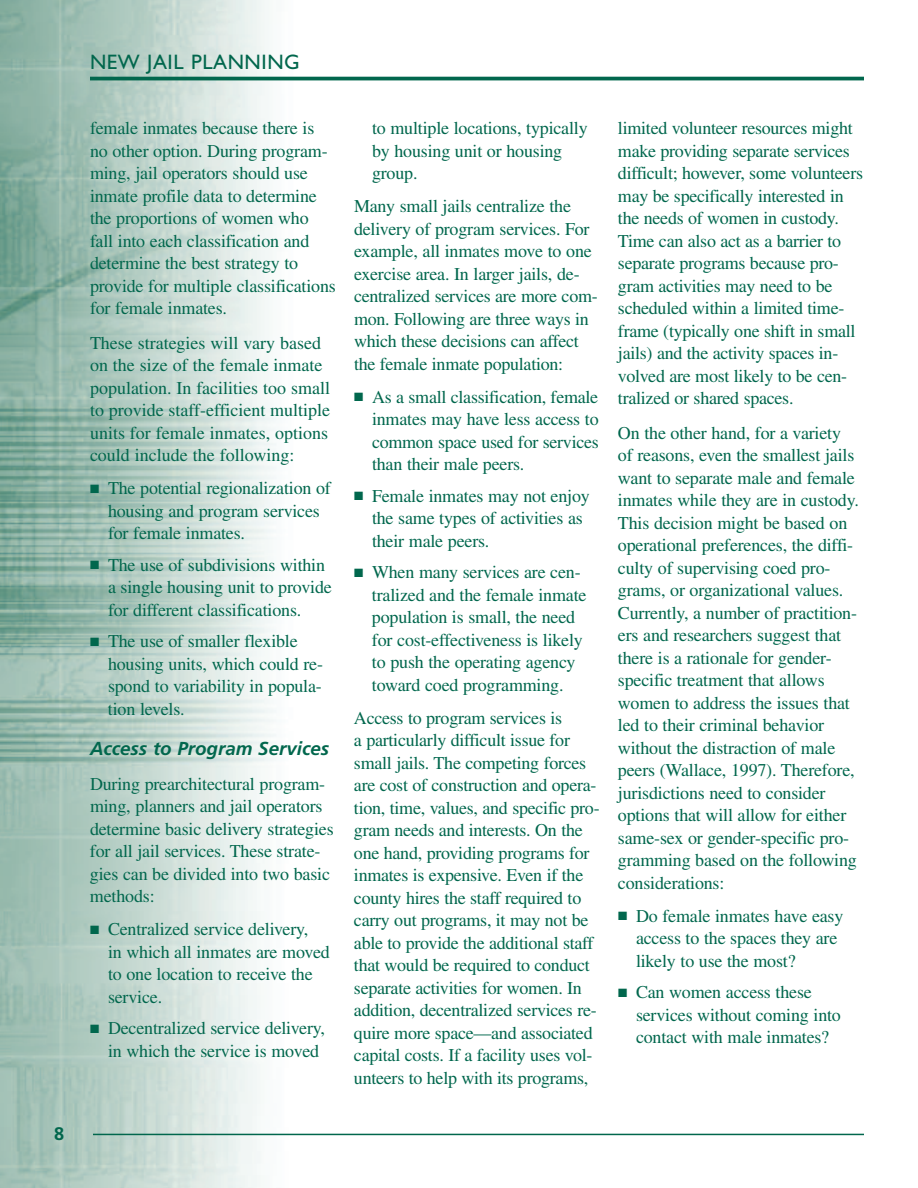
<style>
.page{position:relative;width:918px;height:1188px;background:#fff}
.page>*{position:absolute;margin:0;border:0;box-sizing:border-box;transform-origin:0 0}
.t1{font:21px "Gill Sans";letter-spacing:.025em;color:#01674d}
.t2{font:italic 700 18.75px "Frutiger";color:#01674d}
.t3{font:700 18.15px "Frutiger";color:#01674d}
.t4{font:18px/22.5px "Times";letter-spacing:-.01em;color:#01674d}
</style>
<div class="page">
<img style="left:0;top:0;width:310px;height:1188px">
<hr style="left:90px;top:77px;width:774px;height:3px;background:#01674d">
<hr style="left:93px;top:1134px;width:771px;height:1px;background:#01674d">
<p class="t3" style="left:54px;top:1126px;width:12px">8</p>
<p class="t1" style="left:90px;top:54px;width:211px">NEW JAIL PLANNING</p>
<p class="t4" style="left:90px;top:119px;width:247px">female inmates because there is no other option. During program&shy;ming, jail operators should use inmate profile data to determine the proportions of women who fall into each classification and determine the best strategy to provide for multiple classifications for female inmates.</p>
<p class="t4" style="left:90px;top:333px;width:242px">These strategies will vary based on the size of the female inmate population. In facilities too small to provide staff-efficient multiple units for female inmates, options could include the following:</p>
<p class="t4" style="left:108px;top:479px;width:224px;text-indent:-18px">❋ The potential regionalization of housing and program services for female inmates.</p>
<p class="t4" style="left:108px;top:555px;width:225px;text-indent:-18px">❋ The use of subdivisions within a single housing unit to provide for different classifications.</p>
<p class="t4" style="left:108px;top:632px;width:217px;text-indent:-18px">❋ The use of smaller flexible housing units, which could re&shy;spond to variability in popula&shy;tion levels.</p>
<h3 class="t2" style="left:90px;top:741px;width:241px">Access to Program Services</h3>
<p class="t4" style="left:90px;top:774px;width:245px">During prearchitectural program&shy;ming, planners and jail operators determine basic delivery strategies for all jail services. These strate&shy;gies can be divided into two basic methods:</p>
<p class="t4" style="left:108px;top:920px;width:223px;text-indent:-18px">❋ Centralized service delivery,<br>in which all inmates are moved to one location to receive the service.</p>
<p class="t4" style="left:108px;top:1019px;width:219px;text-indent:-18px">❋ Decentralized service delivery, in which the service is moved</p>
<p class="t4" style="left:372px;top:119px;width:217px">to multiple locations, typically</p>
<p class="t4" style="left:372px;top:141px;width:192px">by housing unit or housing</p>
<p class="t4" style="left:372px;top:164px;width:47px">group.</p>
<p class="t4" style="left:354px;top:197px;width:245px">Many small jails centralize the delivery of program services. For example, all inmates move to one exercise area. In larger jails, de&shy;centralized services are more com&shy;mon. Following are three ways in which these decisions can affect the female inmate population:</p>
<p class="t4" style="left:372px;top:387px;width:228px;text-align:justify;text-indent:-18px">❋ As a small classification, female inmates may have less access to common space used for services than their male peers.</p>
<p class="t4" style="left:372px;top:486px;width:219px;text-indent:-18px">❋ Female inmates may not enjoy the same types of activities as their male peers.</p>
<p class="t4" style="left:372px;top:563px;width:216px;text-indent:-18px">❋ When many services are cen&shy;tralized and the female inmate population is small, the need for cost-effectiveness is likely to push the operating agency toward coed programming.</p>
<p class="t4" style="left:354px;top:708px;width:247px">Access to program services is<br>a particularly difficult issue for small jails. The competing forces are cost of construction and opera&shy;tion, time, values, and specific pro&shy;gram needs and interests. On the one hand, providing programs for inmates is expensive. Even if the county hires the staff required to carry out programs, it may not be able to provide the additional staff that would be required to conduct separate activities for women. In addition, decentralized services re&shy;quire more space—and associated capital costs. If a facility uses vol&shy;unteers to help with its programs,</p>
<p class="t4" style="left:618px;top:119px;width:247px">limited volunteer resources might make providing separate services difficult; however, some volunteers may be specifically interested in the needs of women in custody.<br>Time can also act as a barrier to separate programs because pro&shy;gram activities may need to be scheduled within a limited time&shy;frame (typically one shift in small jails) and the activity spaces in&shy;volved are most likely to be cen&shy;tralized or shared spaces.</p>
<p class="t4" style="left:618px;top:423px;width:242px">On the other hand, for a variety of reasons, even the smallest jails want to separate male and female inmates while they are in custody.<br>This decision might be based on operational preferences, the diffi&shy;culty of supervising coed pro&shy;grams, or organizational values.<br>Currently, a number of practition&shy;ers and researchers suggest that there is a rationale for gender&shy;specific treatment that allows women to address the issues that led to their criminal behavior without the distraction of male peers (Wallace, 1997). Therefore, jurisdictions need to consider options that will allow for either same-sex or gender-specific pro&shy;gramming based on the following considerations:</p>
<p class="t4" style="left:636px;top:906px;width:209px;text-indent:-18px">❋ Do female inmates have easy access to the spaces they are likely to use the most?</p>
<p class="t4" style="left:636px;top:983px;width:206px;text-indent:-18px">❋ Can women access these services without coming into contact with male inmates?</p>
</div>
